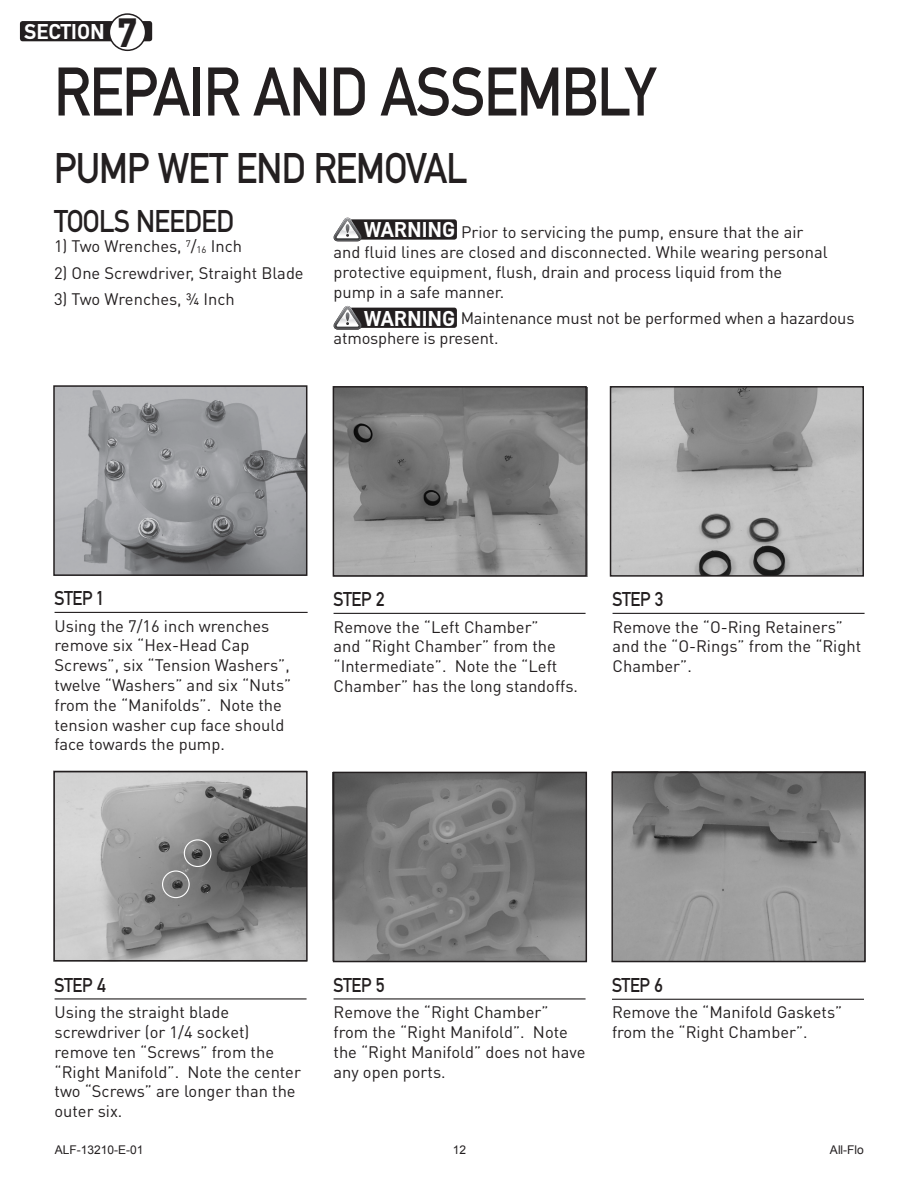
<style>
.page{position:relative;width:918px;height:1188px;background:#fff}
.page>*{position:absolute;margin:0;border:0;box-sizing:border-box;transform-origin:0 0}
.Page_Headline{font:72px "DIN Mittel EF";letter-spacing:-.02em;color:#231f20;scale:.9 1}
.Sub-Headline{font:45px "DIN Mittel EF";letter-spacing:-.02em;color:#231f20;scale:.9 1}
.Body_Text{font:700 43.5px "DIN Mittel EF";color:#231f20}
.Sub-Headline_2{font:33px "DIN Mittel EF";letter-spacing:-.02em;color:#231f20;scale:.9 1}
.Body_Text-2{font:700 22.5px "DIN Mittel EF";color:#fff}
.Sub-Headline_3-Rule{font:21px "DIN Mittel EF";letter-spacing:-.02em;color:#231f20;scale:.9 1}
.Body_Text-3{font:16.5px/19.8px "DINOT";color:#231f20}
.t1{font:12px "Arial";color:#231f20}
.s1{font-size:9.6px}
</style>
<div class="page">
<div style="left:20px;top:21px;width:132px;height:20px;background:#231f20;border-radius:3px"></div>
<div style="left:109px;top:14px;width:37px;height:36px;background:#fff;border-radius:50%"></div>
<div style="left:109px;top:13px;width:37px;height:38px;border:2px solid #231f20;border-radius:50%"></div>
<div style="left:349px;top:219px;width:108px;height:21px;background:#231f20;border-radius:3px"></div>
<svg style="left:333px;top:218px;width:29px;height:23px"></svg>
<div style="left:349px;top:308px;width:108px;height:20px;background:#231f20;border-radius:3px"></div>
<svg style="left:333px;top:306px;width:29px;height:24px"></svg>
<hr style="left:55px;top:612px;width:253px;height:1px;background:#231f20">
<hr style="left:334px;top:613px;width:252px;height:1px;background:#231f20">
<hr style="left:613px;top:613px;width:252px;height:1px;background:#231f20">
<hr style="left:55px;top:998px;width:252px;height:2px;background:#231f20">
<hr style="left:334px;top:998px;width:252px;height:2px;background:#231f20">
<img style="left:336px;top:388px;width:252px;height:189px">
<div style="left:333px;top:386px;width:254px;height:191px;border:2px solid #231f20"></div>
<hr style="left:612px;top:999px;width:252px;height:1px;background:#231f20">
<img style="left:56px;top:388px;width:248px;height:185px">
<div style="left:53px;top:385px;width:254px;height:191px;border:2px solid #231f20"></div>
<img style="left:613px;top:389px;width:248px;height:185px">
<img style="left:56px;top:774px;width:249px;height:185px">
<div style="left:610px;top:386px;width:254px;height:191px;border:2px solid #231f20"></div>
<div style="left:53px;top:771px;width:255px;height:191px;border:2px solid #231f20"></div>
<img style="left:336px;top:775px;width:248px;height:184px">
<div style="left:333px;top:772px;width:254px;height:190px;border:2px solid #231f20"></div>
<img style="left:614px;top:775px;width:249px;height:184px">
<div style="left:611px;top:772px;width:255px;height:190px;border:2px solid #231f20"></div>
<div style="left:184px;top:839px;width:27px;height:28px;border:1px solid #fff;border-radius:50%"></div>
<div style="left:162px;top:870px;width:28px;height:28px;border:1px solid #fff;border-radius:50%"></div>
<p class="Body_Text-2" style="left:24px;top:18px;width:82px">SECTION</p>
<p class="Body_Text" style="left:118px;top:7px;width:22px">7</p>
<p class="Page_Headline" style="left:54px;top:50px;width:670px">REPAIR AND ASSEMBLY</p>
<p class="Sub-Headline" style="left:54px;top:142px;width:461px">PUMP WET END REMOVAL</p>
<p class="Sub-Headline_2" style="left:54px;top:203px;width:201px">TOOLS NEEDED</p>
<p class="Body_Text-3" style="left:54px;top:236px;width:190px">1) Two Wrenches, <sup>7</sup>/<span class="s1">16</span> Inch</p>
<p class="Body_Text-3" style="left:54px;top:262px;width:251px">2) One Screwdriver, Straight Blade</p>
<p class="Body_Text-3" style="left:54px;top:289px;width:182px">3) Two Wrenches, 3/4 Inch</p>
<p class="Body_Text-2" style="left:364px;top:217px;width:93px">WARNING</p>
<p class="Body_Text-3" style="left:334px;top:222px;width:496px;text-indent:127px">Prior to servicing the pump, ensure that the air and fluid lines are closed and disconnected. While wearing personal protective equipment, flush, drain and process liquid from the pump in a safe manner.</p>
<p class="Body_Text-2" style="left:364px;top:305px;width:93px">WARNING</p>
<p class="Body_Text-3" style="left:334px;top:308px;width:522px;text-indent:127px">Maintenance must not be performed when a hazardous atmosphere is present.</p>
<p class="Sub-Headline_3-Rule" style="left:55px;top:586px;width:55px">STEP 1</p>
<p class="Body_Text-3" style="left:55px;top:615px;width:238px">Using the 7/16 inch wrenches remove six “Hex-Head Cap<br>Screws”, six “Tension Washers”, twelve “Washers” and six “Nuts” from the “Manifolds”. Note the tension washer cup face should face towards the pump.</p>
<p class="Sub-Headline_3-Rule" style="left:334px;top:587px;width:59px">STEP 2</p>
<p class="Body_Text-3" style="left:334px;top:616px;width:246px">Remove the “Left Chamber”<br>and “Right Chamber” from the “Intermediate”. Note the “Left<br>Chamber” has the long standoffs.</p>
<p class="Sub-Headline_3-Rule" style="left:613px;top:587px;width:58px">STEP 3</p>
<p class="Body_Text-3" style="left:613px;top:616px;width:250px">Remove the “O-Ring Retainers” and the “O-Rings” from the “Right<br>Chamber”.</p>
<p class="Sub-Headline_3-Rule" style="left:55px;top:973px;width:59px">STEP 4</p>
<p class="Body_Text-3" style="left:55px;top:1002px;width:248px">Using the straight blade screwdriver (or 1/4 socket) remove ten “Screws” from the “Right Manifold”. Note the center two “Screws” are longer than the outer six.</p>
<p class="Sub-Headline_3-Rule" style="left:334px;top:973px;width:58px">STEP 5</p>
<p class="Body_Text-3" style="left:334px;top:1002px;width:253px">Remove the “Right Chamber” from the “Right Manifold”. Note the “Right Manifold” does not have any open ports.</p>
<p class="Sub-Headline_3-Rule" style="left:612px;top:973px;width:58px">STEP 6</p>
<p class="Body_Text-3" style="left:612px;top:1002px;width:232px">Remove the “Manifold Gaskets” from the “Right Chamber”.</p>
<p class="t1" style="left:55px;top:1142px;width:90px">ALF-13210-E-01</p>
<p class="t1" style="left:453px;top:1142px;width:15px">12</p>
<p class="t1" style="left:830px;top:1142px;width:35px">All-Flo</p>
</div>
